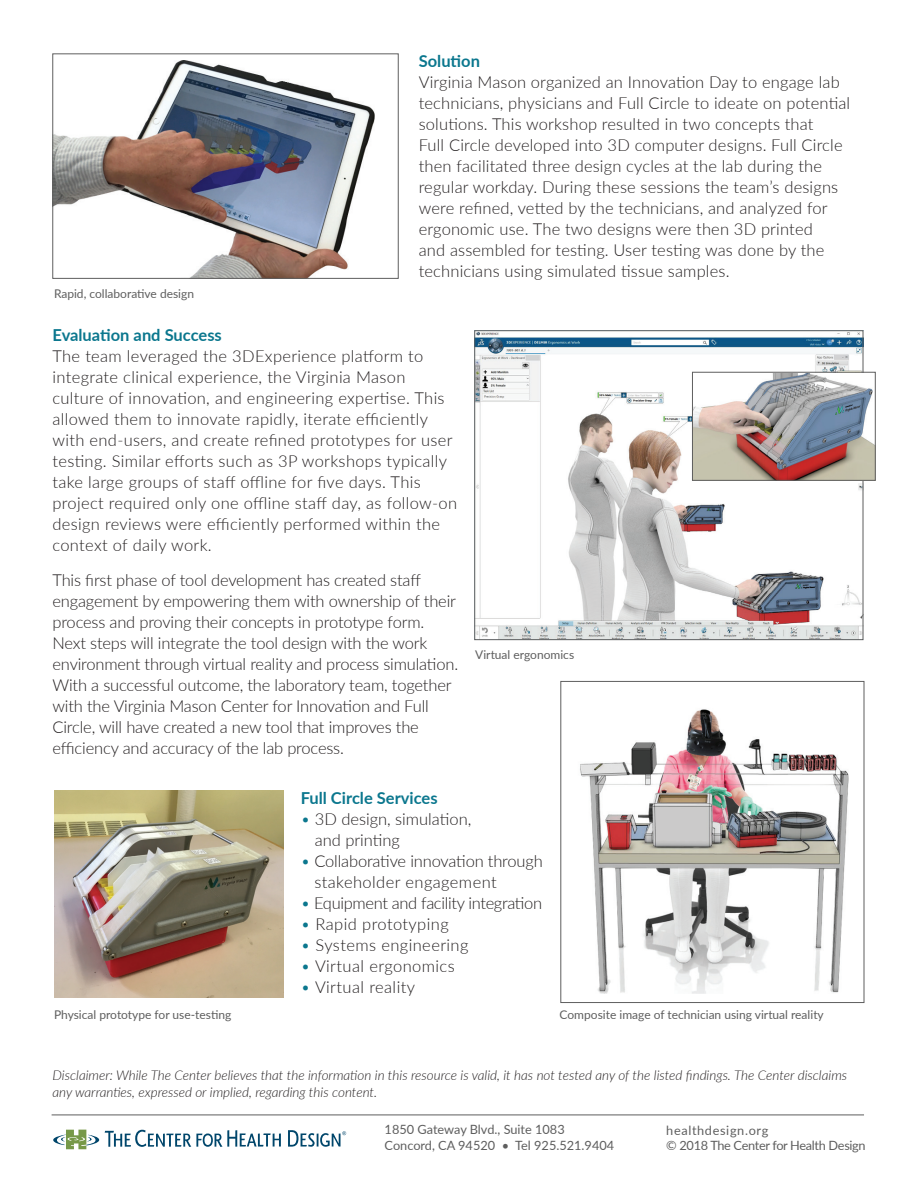
<style>
.page{position:relative;width:918px;height:1188px;background:#fff}
.page>*{position:absolute;margin:0;border:0;box-sizing:border-box;transform-origin:0 0}
.t1{font:300 16.5px/21px "Lato";letter-spacing:.01em;color:#231f20}
.t2{font:300 16.5px/21px "Lato";letter-spacing:-.01em;color:#231f20}
.t3{font:700 16.5px "Lato";color:#0b778e}
.t4{font:300 16.5px "Lato";letter-spacing:-.02em;color:#231f20}
.t5{font:italic 300 13.5px/16.2px "Lato";color:#231f20}
.t6{font:12.75px/15.3px "Lato";color:#5e5e5e}
.t7{font:12.75px/15.3px "Lato";letter-spacing:-.025em;color:#5e5e5e}
.t8{font:12px "Lato";color:#5e5e5e}
.s1{color:#0b778e}
</style>
<div class="page">
<hr style="left:52px;top:1115px;width:812px;height:1px;background:#5e5e5e">
<svg style="left:53px;top:1130px;width:46px;height:19px"></svg>
<svg style="left:105px;top:1130px;width:176px;height:17px"></svg>
<svg style="left:288px;top:1130px;width:58px;height:17px"></svg>
<img style="left:476px;top:332px;width:385px;height:306px">
<div style="left:474px;top:330px;width:389px;height:310px;border:1px solid #5e5e5e"></div>
<img style="left:54px;top:61px;width:321px;height:216px">
<div style="left:52px;top:54px;width:347px;height:225px;border:1px solid #5e5e5e"></div>
<img style="left:54px;top:790px;width:229px;height:207px">
<img style="left:580px;top:709px;width:269px;height:285px">
<div style="left:561px;top:681px;width:303px;height:322px;border:1px solid #5e5e5e"></div>
<img style="left:694px;top:374px;width:179px;height:105px">
<div style="left:692px;top:372px;width:183px;height:109px;border:1px solid #5e5e5e"></div>
<p class="t8" style="left:54px;top:285px;width:142px">Rapid, collaborative design</p>
<p class="t3" style="left:419px;top:49px;width:63px">Solution</p>
<p class="t1" style="left:419px;top:71px;width:433px">Virginia Mason organized an Innovation Day to engage lab technicians, physicians and Full Circle to ideate on potential solutions. This workshop resulted in two concepts that<br>Full Circle developed into 3D computer designs. Full Circle then facilitated three design cycles at the lab during the regular workday. During these sessions the team’s designs were refined, vetted by the technicians, and analyzed for ergonomic use. The two designs were then 3D printed<br>and assembled for testing. User testing was done by the technicians using simulated tissue samples.</p>
<p class="t3" style="left:52px;top:323px;width:171px">Evaluation and Success</p>
<p class="t1" style="left:52px;top:345px;width:406px">The team leveraged the 3DExperience platform to integrate clinical experience, the Virginia Mason culture of innovation, and engineering expertise. This allowed them to innovate rapidly, iterate efficiently with end-users, and create refined prototypes for user testing. Similar efforts such as 3P workshops typically take large groups of staff offline for five days. This project required only one offline staff day, as follow-on design reviews were efficiently performed within the context of daily work.</p>
<p class="t2" style="left:52px;top:569px;width:407px">This first phase of tool development has created staff engagement by empowering them with ownership of their process and proving their concepts in prototype form.<br>Next steps will integrate the tool design with the work environment through virtual reality and process simulation.<br>With a successful outcome, the laboratory team, together with the Virginia Mason Center for Innovation and Full Circle, will have created a new tool that improves the efficiency and accuracy of the lab process.</p>
<p class="t8" style="left:475px;top:646px;width:100px">Virtual ergonomics</p>
<p class="t3" style="left:301px;top:785px;width:138px">Full Circle Services</p>
<p class="t1" style="left:315px;top:808px;width:158px;text-indent:-14px"><span class="s1">•</span> 3D design, simulation, and printing</p>
<p class="t2" style="left:314px;top:850px;width:230px;text-indent:-14px"><span class="s1">•</span> Collaborative innovation through stakeholder engagement</p>
<p class="t4" style="left:301px;top:891px;width:243px"><span class="s1">•</span> Equipment and facility integration</p>
<p class="t1" style="left:301px;top:913px;width:150px"><span class="s1">•</span> Rapid prototyping</p>
<p class="t1" style="left:301px;top:934px;width:169px"><span class="s1">•</span> Systems engineering</p>
<p class="t1" style="left:301px;top:955px;width:156px"><span class="s1">•</span> Virtual ergonomics</p>
<p class="t1" style="left:301px;top:976px;width:116px"><span class="s1">•</span> Virtual reality</p>
<p class="t8" style="left:54px;top:1006px;width:179px">Physical prototype for use-testing</p>
<p class="t8" style="left:560px;top:1006px;width:266px">Composite image of technician using virtual reality</p>
<p class="t5" style="left:52px;top:1067px;width:796px">Disclaimer: While The Center believes that the information in this resource is valid, it has not tested any of the listed findings. The Center disclaims any warranties, expressed or implied, regarding this content.</p>
<p class="t6" style="left:385px;top:1121px;width:231px">1850 Gateway Blvd., Suite 1083<br>Concord, CA 94520 • Tel 925.521.9404</p>
<p class="t7" style="left:666px;top:1122px;width:201px">healthdesign.org<br>© 2018 The Center for Health Design</p>
</div>
